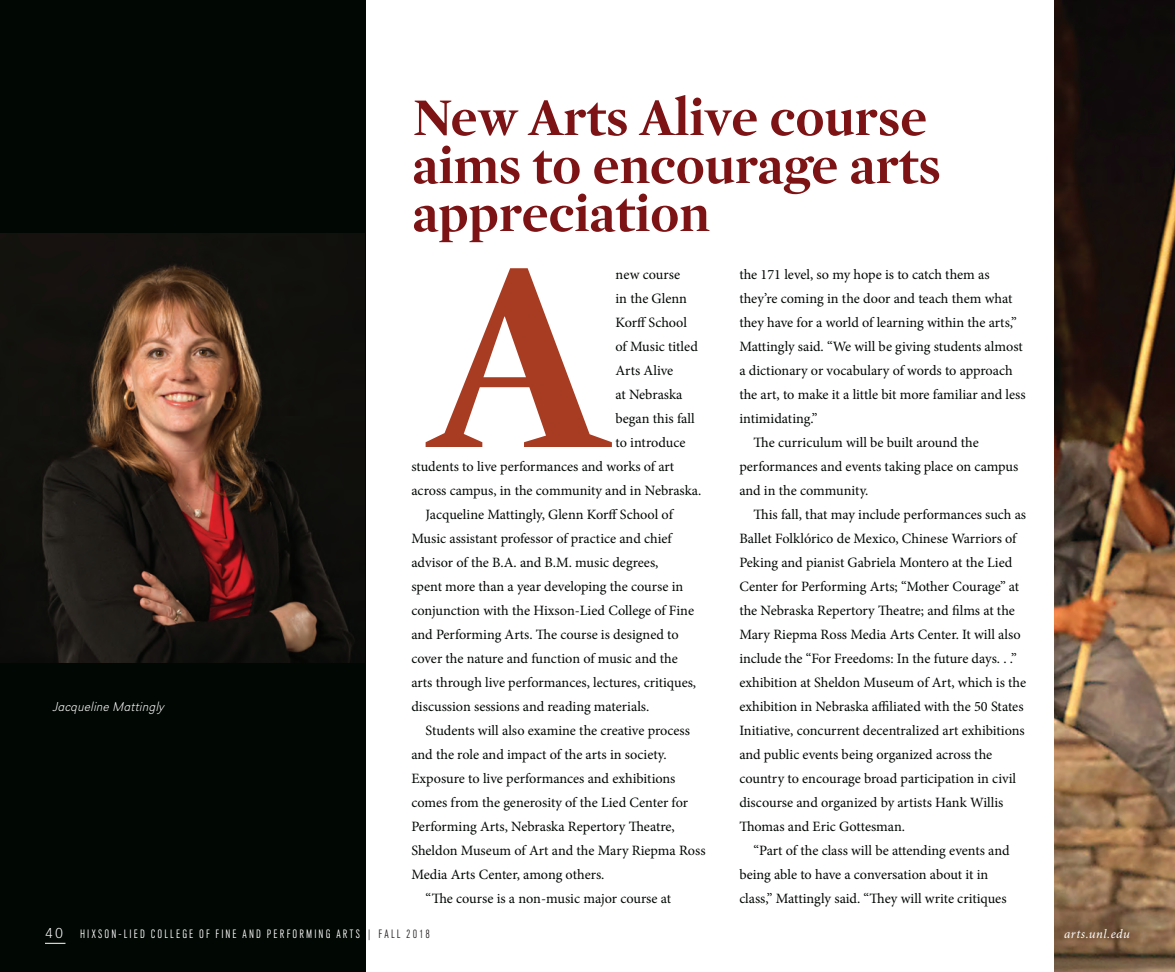
<style>
.page{position:relative;width:1175px;height:972px;background:#fff}
.page>*{position:absolute;margin:0;border:0;box-sizing:border-box;transform-origin:0 0}
.Body_Serif{font:700 277.95px "Mercury Display";color:#a83c23}
.Body_Serif-2{font:700 54px/48px "Mercury Display";color:#7d1315}
.Body_Serif-3{font:14.25px/24px "Minion Pro";color:#010703}
.t1{font:italic 300 expanded 13.5px "URW Grotesk";letter-spacing:.005em;color:#fff}
.Folio{font:300 12.75px "URW Grotesk Con";letter-spacing:.175em;color:#fff}
.Folio-2{font:italic 12.75px "Minion Pro";letter-spacing:.035em;color:#fff}
.s1{font-family:"URW Grotesk";font-stretch:expanded;font-size:15px}
.s2{color:#231f20}
</style>
<div class="page">
<div style="left:0;top:0;width:365px;height:972px;background:#010703"></div>
<img style="left:0;top:234px;width:364px;height:428px">
<img style="left:1054px;top:0;width:121px;height:972px">
<svg style="left:45px;top:943px;width:20px;height:1px"></svg>
<p class="t1" style="left:54px;top:699px;width:112px">Jacqueline Mattingly</p>
<p class="Body_Serif-2" style="left:412px;top:91px;width:530px">New Arts Alive course aims to encourage arts appreciation</p>
<p class="Body_Serif" style="left:430px;top:151px;width:180px">A</p>
<p class="Body_Serif-3" style="left:615px;top:263px;width:66px">new course</p>
<p class="Body_Serif-3" style="left:615px;top:287px;width:73px">in the Glenn</p>
<p class="Body_Serif-3" style="left:615px;top:311px;width:73px">Korff School</p>
<p class="Body_Serif-3" style="left:615px;top:335px;width:84px">of Music titled</p>
<p class="Body_Serif-3" style="left:615px;top:359px;width:59px">Arts Alive</p>
<p class="Body_Serif-3" style="left:615px;top:383px;width:68px">at Nebraska</p>
<p class="Body_Serif-3" style="left:615px;top:407px;width:81px">began this fall</p>
<p class="Body_Serif-3" style="left:615px;top:430px;width:72px">to introduce</p>
<p class="Body_Serif-3" style="left:411px;top:454px;width:264px">students to live performances and works of art</p>
<p class="Body_Serif-3" style="left:411px;top:478px;width:291px">across campus, in the community and in Nebraska.</p>
<p class="Body_Serif-3" style="left:411px;top:502px;width:286px;text-indent:14px">Jacqueline Mattingly, Glenn Korff School of Music assistant professor of practice and chief advisor of the B.A. and B.M. music degrees,<br>spent more than a year developing the course in conjunction with the Hixson-Lied College of Fine and Performing Arts. The course is designed to cover the nature and function of music and the arts through live performances, lectures, critiques, discussion sessions and reading materials.</p>
<p class="Body_Serif-3" style="left:411px;top:718px;width:296px;text-indent:14px">Students will also examine the creative process and the role and impact of the arts in society.<br>Exposure to live performances and exhibitions comes from the generosity of the Lied Center for Performing Arts, Nebraska Repertory Theatre, Sheldon Museum of Art and the Mary Riepma Ross Media Arts Center, among others.</p>
<p class="Body_Serif-3" style="left:426px;top:886px;width:247px">“The course is a non-music major course at</p>
<p class="Body_Serif-3" style="left:739px;top:262px;width:288px">the 171 level, so my hope is to catch them as they’re coming in the door and teach them what they have for a world of learning within the arts,” Mattingly said. “We will be giving students almost a dictionary or vocabulary of words to approach the art, to make it a little bit more familiar and less intimidating.”</p>
<p class="Body_Serif-3" style="left:739px;top:430px;width:280px;text-indent:14px">The curriculum will be built around the performances and events taking place on campus and in the community.</p>
<p class="Body_Serif-3" style="left:739px;top:502px;width:288px;text-indent:14px">This fall, that may include performances such as Ballet Folklórico de Mexico, Chinese Warriors of Peking and pianist Gabriela Montero at the Lied Center for Performing Arts; “Mother Courage” at the Nebraska Repertory Theatre; and films at the Mary Riepma Ross Media Arts Center. It will also include the “For Freedoms: In the future days. . .” exhibition at Sheldon Museum of Art, which is the exhibition in Nebraska affiliated with the 50 States Initiative, concurrent decentralized art exhibitions and public events being organized across the country to encourage broad participation in civil discourse and organized by artists Hank Willis Thomas and Eric Gottesman.</p>
<p class="Body_Serif-3" style="left:739px;top:838px;width:272px;text-indent:14px">“Part of the class will be attending events and being able to have a conversation about it in class,” Mattingly said. “They will write critiques</p>
<p class="Folio" style="left:45px;top:928px;width:386px"><span class="s1">40</span> HIXSON-LIED COLLEGE OF FINE AND PERFORMING ARTS <span class="s2">| FALL 2018</span></p>
<p class="Folio-2" style="left:1064px;top:926px;width:67px">arts.unl.edu</p>
</div>
